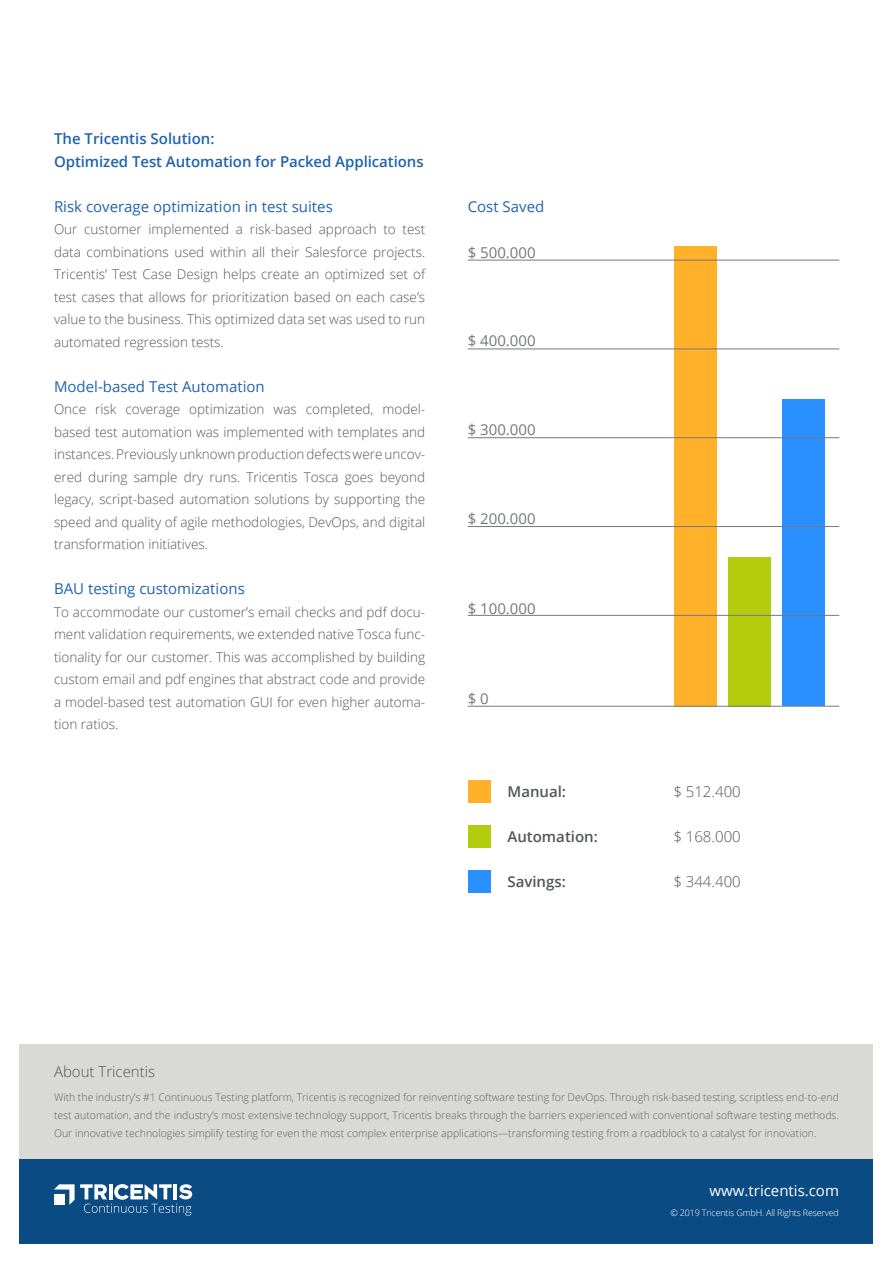
<style>
.page{position:relative;width:893px;height:1263px;background:#fff}
.page>*{position:absolute;margin:0;border:0;box-sizing:border-box;transform-origin:0 0}
.t1{font:15px "Open Sans";color:#2163b0}
.t2{font:600 15px/22.5px "Open Sans";letter-spacing:-.005em;color:#2163b0}
.t3{font:15px "Open Sans";color:#75787b}
.t4{font:300 15px "Open Sans";color:#53565a}
.t5{font:600 15px "Open Sans";color:#53565a}
.t6{font:15px "Open Sans";color:#fff}
.t7{font:300 13.5px/22.5px "Open Sans";color:#53565a;text-align:justify}
.t8{font:300 10.5px/18px "Open Sans";color:#606064;text-align:justify}
.t9{font:300 9px "Open Sans";letter-spacing:-.02em;color:#fff}
</style>
<div class="page">
<div style="left:20px;top:1158px;width:853px;height:85px;background:#0b4b83"></div>
<svg style="left:54px;top:1184px;width:138px;height:32px"></svg>
<div style="left:54px;top:1194px;width:10px;height:11px;background:#fff"></div>
<div style="left:20px;top:1044px;width:853px;height:114px;background:#d9d9d5"></div>
<div style="left:674px;top:246px;width:43px;height:460px;background:#ffb12a"></div>
<div style="left:728px;top:557px;width:43px;height:149px;background:#b3cc0d"></div>
<div style="left:782px;top:399px;width:43px;height:307px;background:#2a90ff"></div>
<hr style="left:468px;top:260px;width:371px;height:1px;background:#75787b">
<hr style="left:468px;top:348px;width:371px;height:1px;background:#75787b">
<hr style="left:468px;top:437px;width:371px;height:1px;background:#75787b">
<hr style="left:468px;top:526px;width:371px;height:1px;background:#75787b">
<hr style="left:468px;top:615px;width:371px;height:1px;background:#75787b">
<hr style="left:468px;top:706px;width:371px;height:1px;background:#75787b">
<div style="left:468px;top:780px;width:22px;height:23px;background:#ffb12a"></div>
<div style="left:468px;top:825px;width:22px;height:23px;background:#b3cc0d"></div>
<div style="left:468px;top:870px;width:22px;height:23px;background:#2a90ff"></div>
<p class="t2" style="left:54px;top:129px;width:371px">The Tricentis Solution:<br>Optimized Test Automation for Packed Applications</p>
<p class="t1" style="left:54px;top:200px;width:280px">Risk coverage optimization in test suites</p>
<p class="t7" style="left:54px;top:219px;width:373px">Our customer implemented a risk-based approach to test data combinations used within all their Salesforce projects.<br>Tricentis’ Test Case Design helps create an optimized set of test cases that allows for prioritization based on each case’s value to the business. This optimized data set was used to run automated regression tests.</p>
<p class="t1" style="left:54px;top:380px;width:212px">Model-based Test Automation</p>
<p class="t7" style="left:54px;top:399px;width:373px">Once risk coverage optimization was completed, model&shy;based test automation was implemented with templates and instances. Previously unknown production defects were uncov&shy;ered during sample dry runs. Tricentis Tosca goes beyond legacy, script-based automation solutions by supporting the speed and quality of agile methodologies, DevOps, and digital transformation initiatives.</p>
<p class="t1" style="left:54px;top:583px;width:192px">BAU testing customizations</p>
<p class="t7" style="left:54px;top:602px;width:373px">To accommodate our customer’s email checks and pdf docu&shy;ment validation requirements, we extended native Tosca func&shy;tionality for our customer. This was accomplished by building custom email and pdf engines that abstract code and provide a model-based test automation GUI for even higher automa&shy;tion ratios.</p>
<p class="t1" style="left:468px;top:200px;width:78px">Cost Saved</p>
<p class="t3" style="left:468px;top:246px;width:69px">$ 500.000</p>
<p class="t3" style="left:468px;top:335px;width:69px">$ 400.000</p>
<p class="t3" style="left:468px;top:424px;width:69px">$ 300.000</p>
<p class="t3" style="left:468px;top:512px;width:69px">$ 200.000</p>
<p class="t3" style="left:468px;top:602px;width:69px">$ 100.000</p>
<p class="t3" style="left:468px;top:692px;width:23px">$ 0</p>
<p class="t5" style="left:507px;top:785px;width:60px">Manual:</p>
<p class="t4" style="left:673px;top:785px;width:69px">$ 512.400</p>
<p class="t5" style="left:507px;top:830px;width:92px">Automation:</p>
<p class="t4" style="left:673px;top:830px;width:69px">$ 168.000</p>
<p class="t5" style="left:507px;top:875px;width:60px">Savings:</p>
<p class="t4" style="left:673px;top:875px;width:69px">$ 344.400</p>
<p class="t4" style="left:54px;top:1065px;width:103px">About Tricentis</p>
<p class="t8" style="left:54px;top:1089px;width:786px">With the industry’s #1 Continuous Testing platform, Tricentis is recognized for reinventing software testing for DevOps. Through risk-based testing, scriptless end-to-end test automation, and the industry’s most extensive technology support, Tricentis breaks through the barriers experienced with conventional software testing methods.<br>Our innovative technologies simplify testing for even the most complex enterprise applications—transforming testing from a roadblock to a catalyst for innovation.</p>
<p class="t6" style="left:710px;top:1184px;width:131px">www.tricentis.com</p>
<p class="t9" style="left:670px;top:1209px;width:170px">© 2019 Tricentis GmbH. All Rights Reserved</p>
</div>
